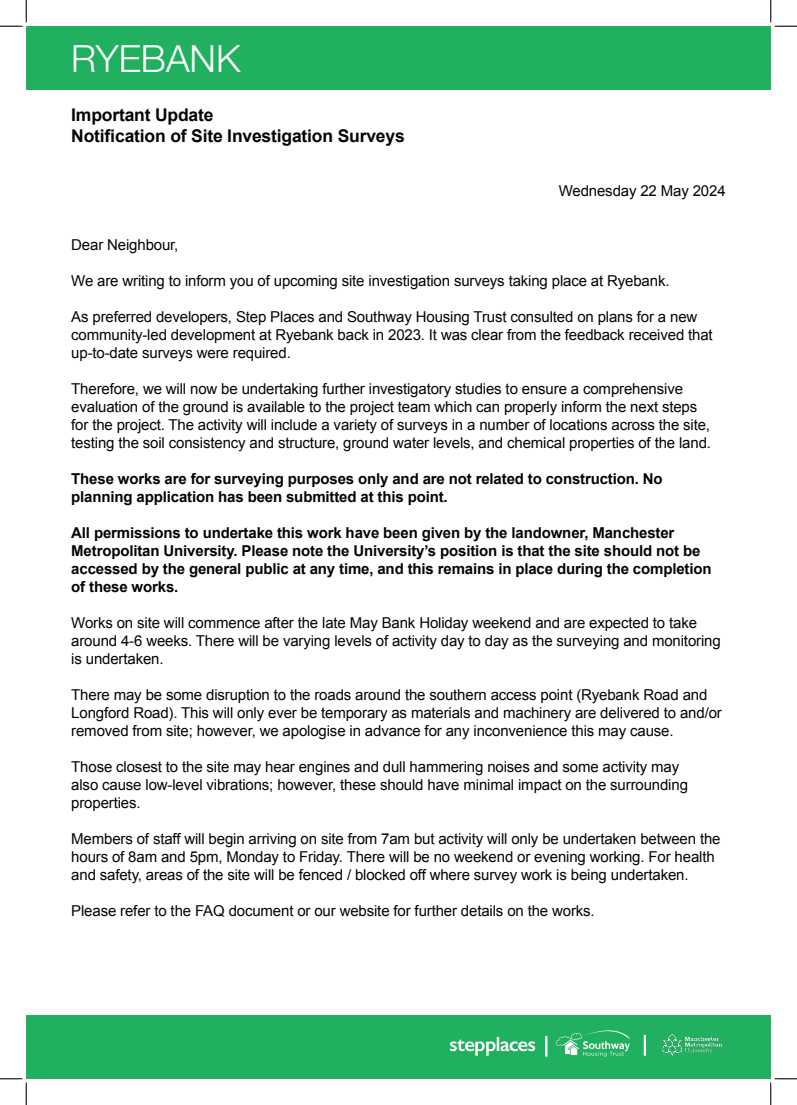
<style>
.page{position:relative;width:797px;height:1105px;background:#fff}
.page>*{position:absolute;margin:0;border:0;box-sizing:border-box;transform-origin:0 0}
.t1{font:300 37.5px "Helvetica Neue LT Std";color:#fff}
.t2{font:700 17.5px "Arial";letter-spacing:-.01em;color:#040503}
.t3{font:15px/18px "Arial";letter-spacing:-.01em;color:#040503}
.t4{font:700 15px/18px "Arial";letter-spacing:-.01em;color:#040503}
</style>
<div class="page">
<div style="left:26px;top:1016px;width:744px;height:63px;background:#20b05f"></div>
<hr style="left:545px;top:1036px;width:2px;height:21px;background:#fff">
<hr style="left:643px;top:1035px;width:3px;height:21px;background:#fff">
<svg style="left:555px;top:1030px;width:75px;height:27px"></svg>
<svg style="left:450px;top:1037px;width:85px;height:19px"></svg>
<img style="left:662px;top:1034px;width:61px;height:23px">
<div style="left:26px;top:26px;width:744px;height:63px;background:#20b05f"></div>
<svg style="left:0;top:0;width:27px;height:27px"></svg>
<svg style="left:0;top:1078px;width:27px;height:27px"></svg>
<svg style="left:770px;top:0;width:27px;height:27px"></svg>
<svg style="left:770px;top:1078px;width:27px;height:27px"></svg>
<p class="t1" style="left:71px;top:35px;width:171px">RYEBANK</p>
<p class="t2" style="left:71px;top:103px;width:144px">Important Update</p>
<p class="t2" style="left:71px;top:124px;width:335px">Notification of Site Investigation Surveys</p>
<p class="t3" style="left:559px;top:181px;width:168px">Wednesday 22 May 2024</p>
<p class="t3" style="left:71px;top:235px;width:109px">Dear Neighbour,</p>
<p class="t3" style="left:71px;top:271px;width:599px">We are writing to inform you of upcoming site investigation surveys taking place at Ryebank.</p>
<p class="t3" style="left:71px;top:307px;width:643px">As preferred developers, Step Places and Southway Housing Trust consulted on plans for a new community-led development at Ryebank back in 2023. It was clear from the feedback received that up-to-date surveys were required.</p>
<p class="t3" style="left:71px;top:379px;width:641px">Therefore, we will now be undertaking further investigatory studies to ensure a comprehensive evaluation of the ground is available to the project team which can properly inform the next steps for the project. The activity will include a variety of surveys in a number of locations across the site, testing the soil consistency and structure, ground water levels, and chemical properties of the land.</p>
<p class="t4" style="left:71px;top:470px;width:593px">These works are for surveying purposes only and are not related to construction. No planning application has been submitted at this point.</p>
<p class="t4" style="left:71px;top:524px;width:642px">All permissions to undertake this work have been given by the landowner, Manchester Metropolitan University. Please note the University’s position is that the site should not be accessed by the general public at any time, and this remains in place during the completion of these works.</p>
<p class="t3" style="left:71px;top:613px;width:651px">Works on site will commence after the late May Bank Holiday weekend and are expected to take around 4-6 weeks. There will be varying levels of activity day to day as the surveying and monitoring is undertaken.</p>
<p class="t3" style="left:71px;top:685px;width:652px">There may be some disruption to the roads around the southern access point (Ryebank Road and<br>Longford Road). This will only ever be temporary as materials and machinery are delivered to and/or removed from site; however, we apologise in advance for any inconvenience this may cause.</p>
<p class="t3" style="left:71px;top:757px;width:618px">Those closest to the site may hear engines and dull hammering noises and some activity may also cause low-level vibrations; however, these should have minimal impact on the surrounding properties.</p>
<p class="t3" style="left:71px;top:829px;width:651px">Members of staff will begin arriving on site from 7am but activity will only be undertaken between the hours of 8am and 5pm, Monday to Friday. There will be no weekend or evening working. For health and safety, areas of the site will be fenced / blocked off where survey work is being undertaken.</p>
<p class="t3" style="left:71px;top:901px;width:525px">Please refer to the FAQ document or our website for further details on the works.</p>
</div>
